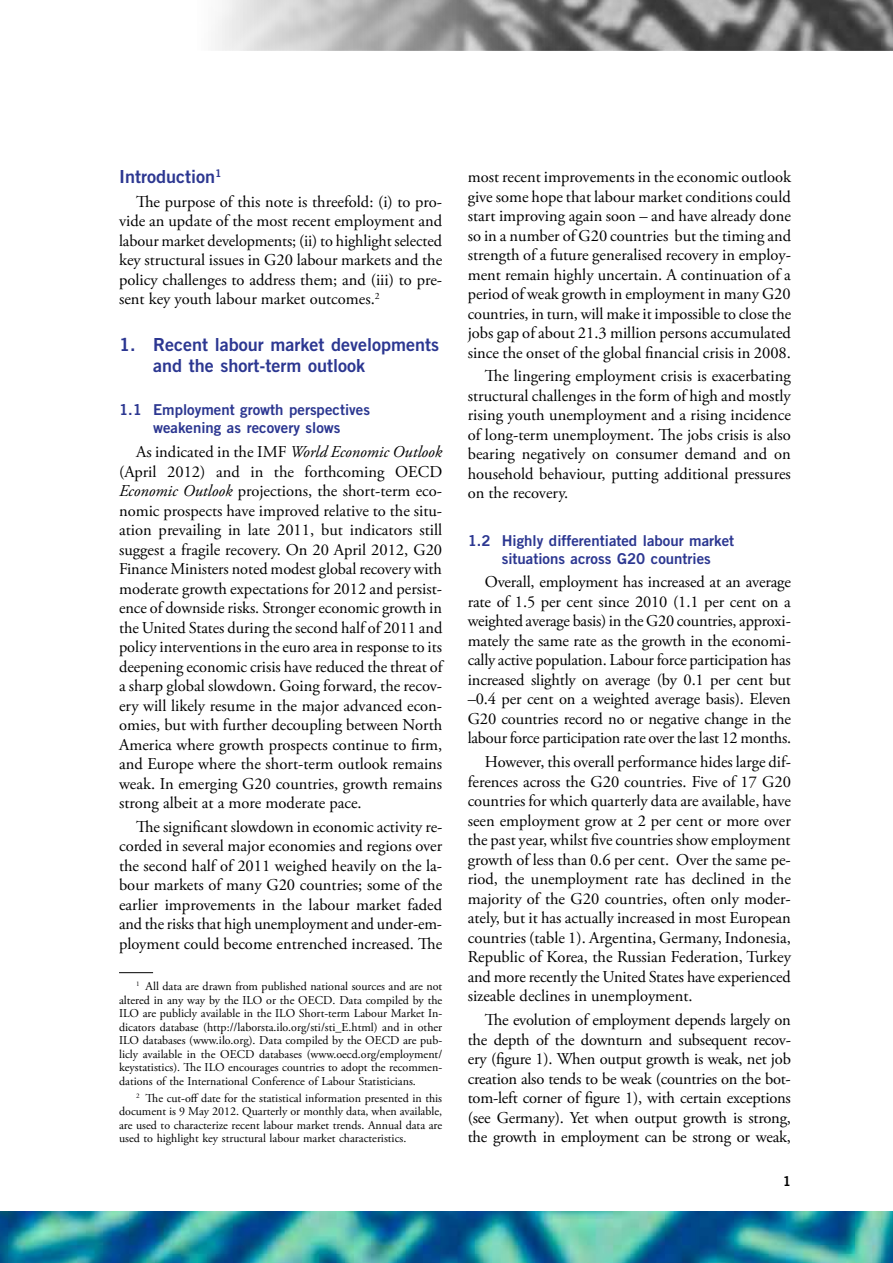
<style>
.page{position:relative;width:893px;height:1263px;background:#fff}
.page>*{position:absolute;margin:0;border:0;box-sizing:border-box;transform-origin:0 0}
.t1{font:18px/21px "Trade Gothic LT Std Bd 2";color:#2c3791}
.t2{font:16.5px/19.5px "Adobe Garamond Pro";color:#000;text-align:justify}
.t3{font:15px/18px "Trade Gothic LT Std Bd 2";color:#2c3791}
.t4{font:13.5px "Trade Gothic LT Std Bd 2";color:#000}
.t5{font:12px/13.5px "Adobe Garamond Pro";color:#000;text-align:justify}
.s1{font-style:italic}
</style>
<div class="page">
<img style="left:215px;top:0;width:678px;height:51px">
<img style="left:0;top:1212px;width:893px;height:51px">
<hr style="left:119px;top:972px;width:34px;height:1px;background:#000">
<p class="t1" style="left:119px;top:166px;width:104px">Introduction<sup>1</sup></p>
<p class="t2" style="left:119px;top:192px;width:325px;text-indent:17px">The purpose of this note is threefold: (i) to pro&shy;vide an update of the most recent employment and labour market developments; (ii) to highlight selected key structural issues in G20 labour markets and the policy challenges to address them; and (iii) to pre&shy;sent key youth labour market outcomes.<sup>2</sup></p>
<p class="t1" style="left:153px;top:334px;width:287px;text-indent:-34px">1. Recent labour market developments and the short-term outlook</p>
<p class="t3" style="left:119px;top:401px;width:252px;text-align:center">1.1 Employment growth perspectives weakening as recovery slows</p>
<p class="t2" style="left:119px;top:443px;width:325px;text-indent:17px">As indicated in the IMF <span class="s1">World Economic Outlook </span>(April 2012) and in the forthcoming OECD <span class="s1">Economic Outlook</span> projections, the short-term eco&shy;nomic prospects have improved relative to the situ&shy;ation prevailing in late 2011, but indicators still suggest a fragile recovery. On 20 April 2012, G20<br>Finance Ministers noted modest global recovery with moderate growth expectations for 2012 and persist&shy;ence of downside risks. Stronger economic growth in the United States during the second half of 2011 and policy interventions in the euro area in response to its deepening economic crisis have reduced the threat of a sharp global slowdown. Going forward, the recov&shy;ery will likely resume in the major advanced econ&shy;omies, but with further decoupling between North America where growth prospects continue to firm, and Europe where the short-term outlook remains weak. In emerging G20 countries, growth remains strong albeit at a more moderate pace.</p>
<p class="t2" style="left:119px;top:817px;width:325px;text-indent:17px">The significant slowdown in economic activity re&shy;corded in several major economies and regions over the second half of 2011 weighed heavily on the la&shy;bour markets of many G20 countries; some of the earlier improvements in the labour market faded and the risks that high unemployment and under-em&shy;ployment could become entrenched increased. The</p>
<p class="t5" style="left:119px;top:980px;width:325px;text-indent:17px"><sup>1</sup> All data are drawn from published national sources and are not altered in any way by the ILO or the OECD. Data compiled by the ILO are publicly available in the ILO Short-term Labour Market In&shy;dicators database (http://laborsta.ilo.org/sti/sti_E.html) and in other ILO databases (www.ilo.org). Data compiled by the OECD are pub&shy;licly available in the OECD databases (www.oecd.org/employment/ keystatistics). The ILO encourages countries to adopt the recommen&shy;dations of the International Conference of Labour Statisticians.</p>
<p class="t5" style="left:119px;top:1092px;width:325px;text-indent:17px"><sup>2</sup> The cut-off date for the statistical information presented in this document is 9 May 2012. Quarterly or monthly data, when available, are used to characterize recent labour market trends. Annual data are used to highlight key structural labour market characteristics.</p>
<p class="t2" style="left:468px;top:168px;width:325px">most recent improvements in the economic outlook give some hope that labour market conditions could start improving again soon – and have already done so in a number of G20 countries but the timing and strength of a future generalised recovery in employ&shy;ment remain highly uncertain. A continuation of a period of weak growth in employment in many G20 countries, in turn, will make it impossible to close the jobs gap of about 21.3 million persons accumulated since the onset of the global financial crisis in 2008.</p>
<p class="t2" style="left:468px;top:367px;width:325px;text-indent:17px">The lingering employment crisis is exacerbating structural challenges in the form of high and mostly rising youth unemployment and a rising incidence of long-term unemployment. The jobs crisis is also bearing negatively on consumer demand and on household behaviour, putting additional pressures on the recovery.</p>
<p class="t3" style="left:502px;top:531px;width:234px;text-indent:-34px">1.2 Highly differentiated labour market situations across G20 countries</p>
<p class="t2" style="left:468px;top:573px;width:325px;text-indent:17px">Overall, employment has increased at an average rate of 1.5 per cent since 2010 (1.1 per cent on a weighted average basis) in the G20 countries, approxi&shy;mately the same rate as the growth in the economi&shy;cally active population. Labour force participation has increased slightly on average (by 0.1 per cent but –0.4 per cent on a weighted average basis). Eleven G20 countries record no or negative change in the labour force participation rate over the last 12 months.</p>
<p class="t2" style="left:468px;top:753px;width:325px;text-indent:17px">However, this overall performance hides large dif&shy;ferences across the G20 countries. Five of 17 G20 countries for which quarterly data are available, have seen employment grow at 2 per cent or more over the past year, whilst five countries show employment growth of less than 0.6 per cent. Over the same pe&shy;riod, the unemployment rate has declined in the majority of the G20 countries, often only moder&shy;ately, but it has actually increased in most European countries (table 1). Argentina, Germany, Indonesia, Republic of Korea, the Russian Federation, Turkey and more recently the United States have experienced sizeable declines in unemployment.</p>
<p class="t2" style="left:468px;top:1011px;width:325px;text-indent:17px">The evolution of employment depends largely on the depth of the downturn and subsequent recov&shy;ery (figure 1). When output growth is weak, net job creation also tends to be weak (countries on the bot&shy;tom-left corner of figure 1), with certain exceptions (see Germany). Yet when output growth is strong, the growth in employment can be strong or weak,</p>
<p class="t4" style="left:783px;top:1173px;width:10px">1</p>
</div>
